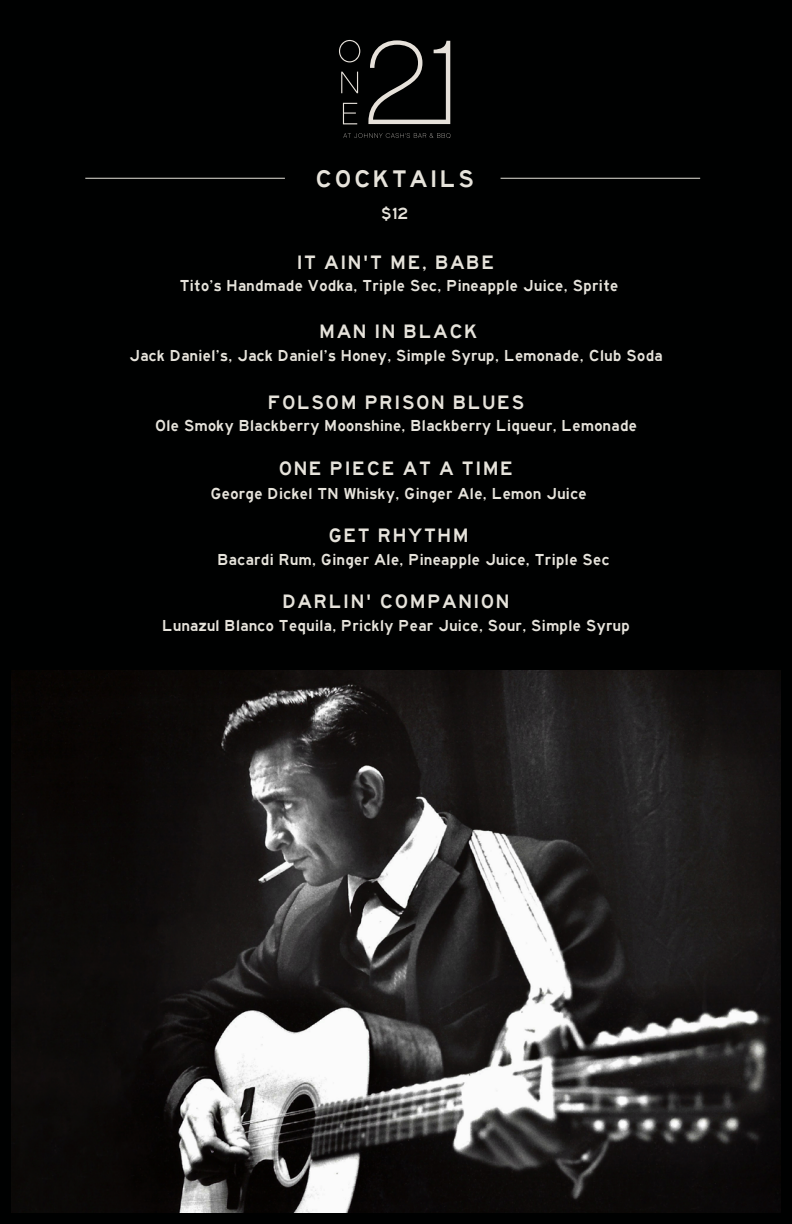
<style>
.page{position:relative;width:792px;height:1224px;background:#000101}
.page>*{position:absolute;margin:0;border:0;box-sizing:border-box;transform-origin:0 0}
.t1{font:24.8px "Highway Gothic Wide";letter-spacing:.1em;color:#e6e3db}
.t2{font:20px "Highway Gothic Wide";letter-spacing:.075em;color:#e6e3db}
.t3{font:16.6px "Highway Gothic Wide";color:#e6e3db}
.t4{font:16.4px "Highway Gothic Wide";letter-spacing:.025em;color:#e6e3db}
</style>
<div class="page">
<img style="left:11px;top:670px;width:770px;height:543px">
<hr style="left:501px;top:178px;width:199px;height:1px;background:#e6e3db">
<hr style="left:85px;top:178px;width:200px;height:1px;background:#e6e3db">
<svg style="left:339px;top:40px;width:21px;height:22px"></svg>
<svg style="left:341px;top:72px;width:17px;height:21px"></svg>
<svg style="left:343px;top:103px;width:14px;height:21px"></svg>
<svg style="left:368px;top:40px;width:82px;height:84px"></svg>
<svg style="left:343px;top:133px;width:108px;height:5px"></svg>
<h1 class="t1" style="left:316px;top:165px;width:160px">COCKTAILS</h1>
<p class="t3" style="left:381px;top:204px;width:28px">$12</p>
<p class="t2" style="left:297px;top:251px;width:199px">IT AIN'T ME, BABE</p>
<p class="t4" style="left:180px;top:277px;width:440px">Tito’s Handmade Vodka, Triple Sec, Pineapple Juice, Sprite</p>
<p class="t2" style="left:319px;top:321px;width:160px">MAN IN BLACK</p>
<p class="t4" style="left:129px;top:346px;width:535px">Jack Daniel’s, Jack Daniel’s Honey, Simple Syrup, Lemonade, Club Soda</p>
<p class="t2" style="left:268px;top:391px;width:258px">FOLSOM PRISON BLUES</p>
<p class="t4" style="left:155px;top:417px;width:484px">Ole Smoky Blackberry Moonshine, Blackberry Liqueur, Lemonade</p>
<p class="t2" style="left:279px;top:458px;width:236px">ONE PIECE AT A TIME</p>
<p class="t4" style="left:210px;top:485px;width:378px">George Dickel TN Whisky, Ginger Ale, Lemon Juice</p>
<p class="t2" style="left:328px;top:525px;width:142px">GET RHYTHM</p>
<p class="t4" style="left:217px;top:550px;width:394px">Bacardi Rum, Ginger Ale, Pineapple Juice, Triple Sec</p>
<p class="t2" style="left:283px;top:590px;width:228px">DARLIN' COMPANION</p>
<p class="t4" style="left:162px;top:617px;width:469px">Lunazul Blanco Tequila, Prickly Pear Juice, Sour, Simple Syrup</p>
</div>
